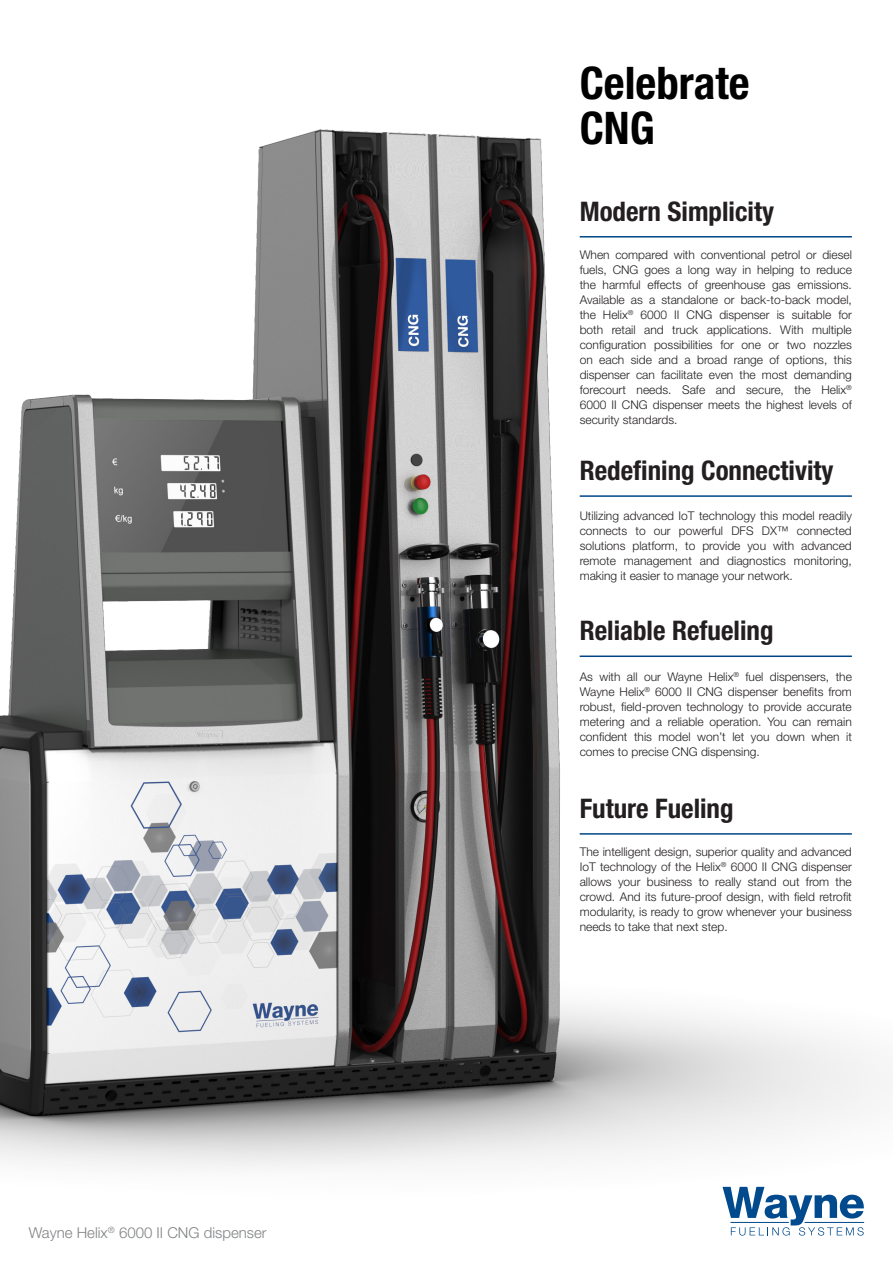
<style>
.page{position:relative;width:893px;height:1263px;background:#fff}
.page>*{position:absolute;margin:0;border:0;box-sizing:border-box;transform-origin:0 0}
.t1{font:700 condensed 45px "Helvetica Neue LT Std";color:#000}
.t2{font:700 condensed 27px "Helvetica Neue LT Std";color:#231f20}
.t3{font:300 15px "Helvetica Neue LT Std";color:#808285}
.t4{font:300 12px/15px "Helvetica Neue LT Std";color:#231f20;text-align:justify}
</style>
<div class="page">
<img style="left:0;top:129px;width:882px;height:1058px">
<hr style="left:580px;top:236px;width:272px;height:1px;background:#004687">
<hr style="left:580px;top:495px;width:272px;height:2px;background:#004687">
<svg style="left:722px;top:1187px;width:142px;height:48px"></svg>
<hr style="left:580px;top:833px;width:272px;height:2px;background:#004687">
<hr style="left:580px;top:655px;width:272px;height:2px;background:#004687">
<p class="t3" style="left:29px;top:1223px;width:239px">Wayne Helix<sup>®</sup> 6000 II CNG dispenser</p>
<p class="t1" style="left:580px;top:56px;width:171px">Celebrate</p>
<p class="t1" style="left:580px;top:101px;width:77px">CNG</p>
<p class="t2" style="left:580px;top:195px;width:196px">Modern Simplicity</p>
<p class="t4" style="left:580px;top:247px;width:274px">When compared with conventional petrol or diesel fuels, CNG goes a long way in helping to reduce the harmful effects of greenhouse gas emissions.<br>Available as a standalone or back-to-back model, the Helix<sup>®</sup> 6000 II CNG dispenser is suitable for both retail and truck applications. With multiple configuration possibilities for one or two nozzles on each side and a broad range of options, this dispenser can facilitate even the most demanding forecourt needs. Safe and secure, the Helix<sup>® </sup>6000 II CNG dispenser meets the highest levels of security standards.</p>
<p class="t2" style="left:580px;top:454px;width:255px">Redefining Connectivity</p>
<p class="t4" style="left:580px;top:507px;width:274px">Utilizing advanced IoT technology this model readily connects to our powerful DFS DX™ connected solutions platform, to provide you with advanced remote management and diagnostics monitoring, making it easier to manage your network.</p>
<p class="t2" style="left:580px;top:614px;width:195px">Reliable Refueling</p>
<p class="t4" style="left:580px;top:668px;width:274px">As with all our Wayne Helix<sup>®</sup> fuel dispensers, the Wayne Helix<sup>®</sup> 6000 II CNG dispenser benefits from robust, field-proven technology to provide accurate metering and a reliable operation. You can remain confident this model won’t let you down when it comes to precise CNG dispensing.</p>
<p class="t2" style="left:580px;top:792px;width:155px">Future Fueling</p>
<p class="t4" style="left:580px;top:844px;width:274px">The intelligent design, superior quality and advanced IoT technology of the Helix<sup>®</sup> 6000 II CNG dispenser allows your business to really stand out from the crowd. And its future-proof design, with field retrofit modularity, is ready to grow whenever your business needs to take that next step.</p>
</div>
